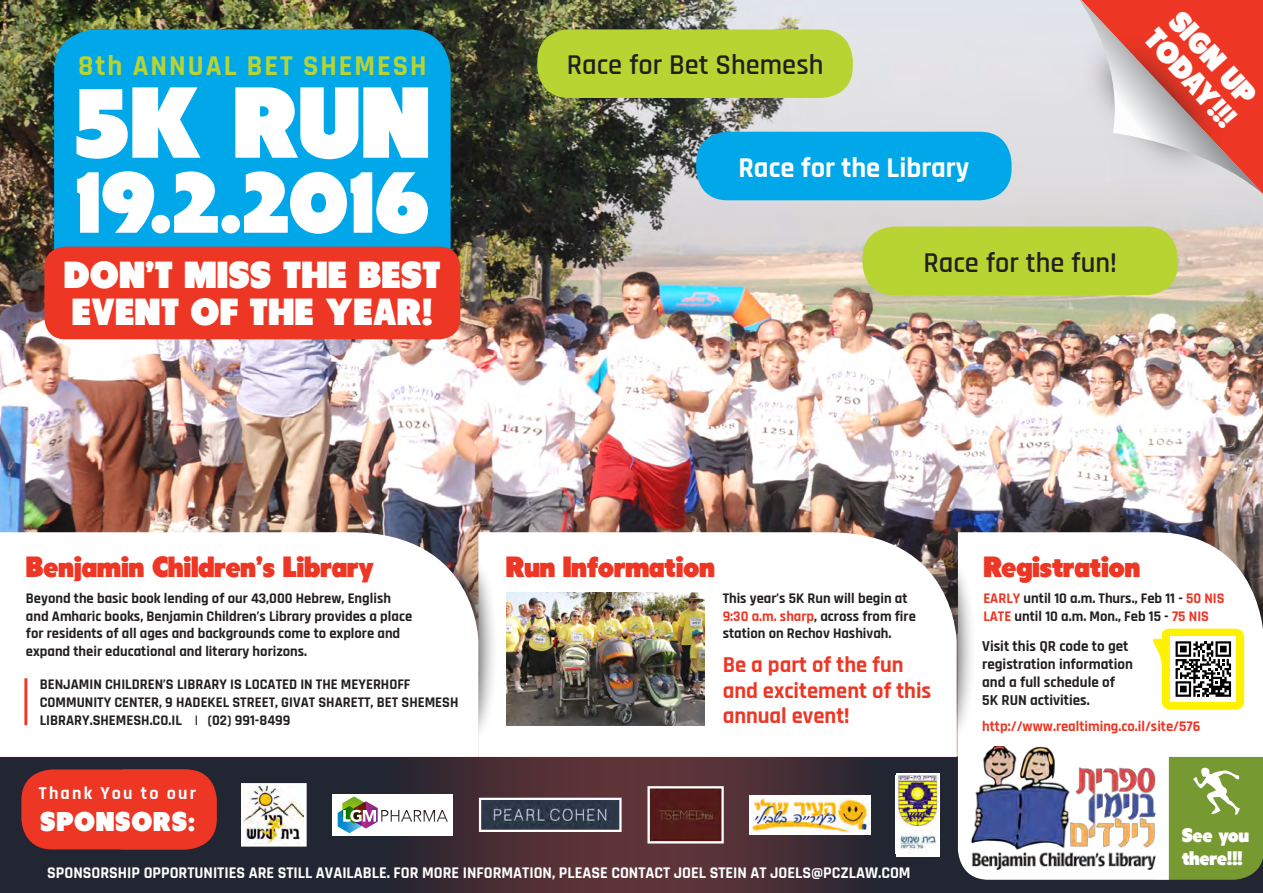
<style>
.page{position:relative;width:1263px;height:893px;background:#fff}
.page>*{position:absolute;margin:0;border:0;box-sizing:border-box;transform-origin:0 0}
.t1{font:100.5px "Tondu Beta";color:#fff}
.t2{font:88.5px "Tondu Beta";color:#fff}
.t3{font:37.5px/36px "Tondu Beta";color:#fff}
.t4{font:30px/30px "Tondu Beta";color:#fff}
.t5{font:29.1px "Tondu Beta";letter-spacing:-.02em;color:#ee3624}
.t6{font:700 28.5px "Rajdhani";letter-spacing:.07em;color:#b8d433}
.t7{font:600 28.35px "Rajdhani";color:#231f20}
.t8{font:700 28.35px "Rajdhani";color:#fff}
.t9{font:27px "Tondu Beta";letter-spacing:.025em;color:#fff}
.t10{font:700 22.5px/25.5px "Rajdhani";color:#ee3624}
.t11{font:19.5px/23.4px "Tondu Beta";letter-spacing:-.02em;color:#fff}
.t12{font:700 18px "Rajdhani";letter-spacing:.12em;color:#fff}
.t13{font:700 16.2px "Rajdhani";color:#fff}
.t14{font:700 15px/18px "Rajdhani";color:#231f20}
.t15{font:700 14.55px/17.4px "Rajdhani";color:#231f20}
.t16{font:700 14.55px "Rajdhani";color:#ee3624}
.s1{color:#ee3624}
</style>
<div class="page">
<img style="left:0;top:0;width:1263px;height:757px">
<svg style="left:0;top:757px;width:1263px;height:136px;background:#372b34"></svg>
<div style="left:21px;top:769px;width:193px;height:80px;background:#ee3624;border-radius:31px"></div>
<div style="left:94px;top:769px;width:123px;height:80px;background:#ee3624;border-radius:31px"></div>
<svg style="left:958px;top:757px;width:305px;height:123px"></svg>
<div style="left:696px;top:132px;width:315px;height:68px;background:#00a8ea;border-radius:32px"></div>
<div style="left:862px;top:227px;width:316px;height:68px;background:#b8d433;border-radius:32px"></div>
<div style="left:537px;top:29px;width:316px;height:69px;background:#b8d433;border-radius:32px"></div>
<div style="left:54px;top:29px;width:397px;height:265px;background:#00a8ea;border-radius:43px"></div>
<div style="left:44px;top:247px;width:416px;height:92px;background:#ee3624;border-radius:21px"></div>
<svg style="left:1079px;top:0;width:184px;height:194px;background:#de8982"></svg>
<svg style="left:958px;top:532px;width:305px;height:225px"></svg>
<img style="left:966px;top:747px;width:191px;height:124px">
<div style="left:914px;top:557px;width:62px;height:186px;background:#231f20;opacity:.75"></div>
<svg style="left:478px;top:532px;width:478px;height:225px"></svg>
<div style="left:436px;top:557px;width:62px;height:186px;background:#231f20;opacity:.75"></div>
<svg style="left:0;top:532px;width:478px;height:225px"></svg>
<hr style="left:24px;top:678px;width:3px;height:47px;background:#ee3624">
<img style="left:506px;top:593px;width:199px;height:132px">
<img style="left:240px;top:782px;width:68px;height:66px">
<div style="left:333px;top:794px;width:120px;height:42px;background:#fff"></div>
<svg style="left:338px;top:796px;width:110px;height:37px"></svg>
<svg style="left:478px;top:797px;width:145px;height:36px;background:#575d6a"></svg>
<img style="left:750px;top:795px;width:120px;height:39px">
<svg style="left:646px;top:785px;width:79px;height:60px;background:#6a3b39"></svg>
<svg style="left:896px;top:773px;width:44px;height:83px"></svg>
<img style="left:896px;top:776px;width:44px;height:78px">
<svg style="left:1152px;top:629px;width:92px;height:81px"></svg>
<p class="t6" style="left:78px;top:48px;width:350px">8th ANNUAL BET SHEMESH</p>
<p class="t1" style="left:74px;top:62px;width:358px">5K RUN</p>
<p class="t2" style="left:75px;top:149px;width:356px">19.2.2016</p>
<p class="t3" style="left:64px;top:257px;width:379px">DON’T MISS THE BEST<br>EVENT OF THE YEAR!</p>
<p class="t7" style="left:567px;top:48px;width:258px">Race for Bet Shemesh</p>
<p class="t8" style="left:738px;top:150px;width:232px">Race for the Library</p>
<p class="t4" style="left:1184px;top:3px;width:121px;rotate:48deg">SIGN UP<br>TODAY!!!</p>
<p class="t7" style="left:923px;top:246px;width:195px">Race for the fun!</p>
<p class="t5" style="left:26px;top:550px;width:350px">Benjamin Children’s Library</p>
<p class="t15" style="left:26px;top:590px;width:388px">Beyond the basic book lending of our 43,000 Hebrew, English and Amharic books, Benjamin Children’s Library provides a place for residents of all ages and backgrounds come to explore and expand their educational and literary horizons.</p>
<p class="t15" style="left:40px;top:676px;width:420px;line-height:18px">BENJAMIN CHILDREN’S LIBRARY IS LOCATED IN THE MEYERHOFF<br>COMMUNITY CENTER, 9 HADEKEL STREET, GIVAT SHARETT, BET SHEMESH</p>
<p class="t15" style="left:40px;top:712px;width:252px">LIBRARY.SHEMESH.CO.IL | (02) 991-8499</p>
<p class="t12" style="left:39px;top:783px;width:159px">Thank You to our</p>
<p class="t9" style="left:40px;top:805px;width:156px">SPONSORS:</p>
<p class="t5" style="left:506px;top:550px;width:211px">Run Information</p>
<p class="t15" style="left:723px;top:590px;width:195px">This year’s 5K Run will begin at<br><span class="s1">9:30 a.m. sharp</span>, across from fire station on Rechov Hashivah.</p>
<p class="t10" style="left:723px;top:653px;width:210px">Be a part of the fun and excitement of this annual event!</p>
<p class="t5" style="left:983px;top:550px;width:159px">Registration</p>
<p class="t15" style="left:983px;top:590px;width:243px"><span class="s1">EARLY</span> until 10 a.m. Thurs., Feb 11 - <span class="s1">50 NIS<br>LATE</span> until 10 a.m. Mon., Feb 15 - <span class="s1">75 NIS</span></p>
<p class="t14" style="left:982px;top:637px;width:152px">Visit this QR code to get registration information and a full schedule of<br>5K RUN activities.</p>
<p class="t16" style="left:982px;top:717px;width:220px">http://www.realtiming.co.il/site/576</p>
<p class="t11" style="left:1182px;top:823px;width:69px">See you there!!!</p>
<p class="t13" style="left:47px;top:863px;width:865px">SPONSORSHIP OPPORTUNITIES ARE STILL AVAILABLE. FOR MORE INFORMATION, PLEASE CONTACT JOEL STEIN AT JOELS@PCZLAW.COM</p>
</div>
